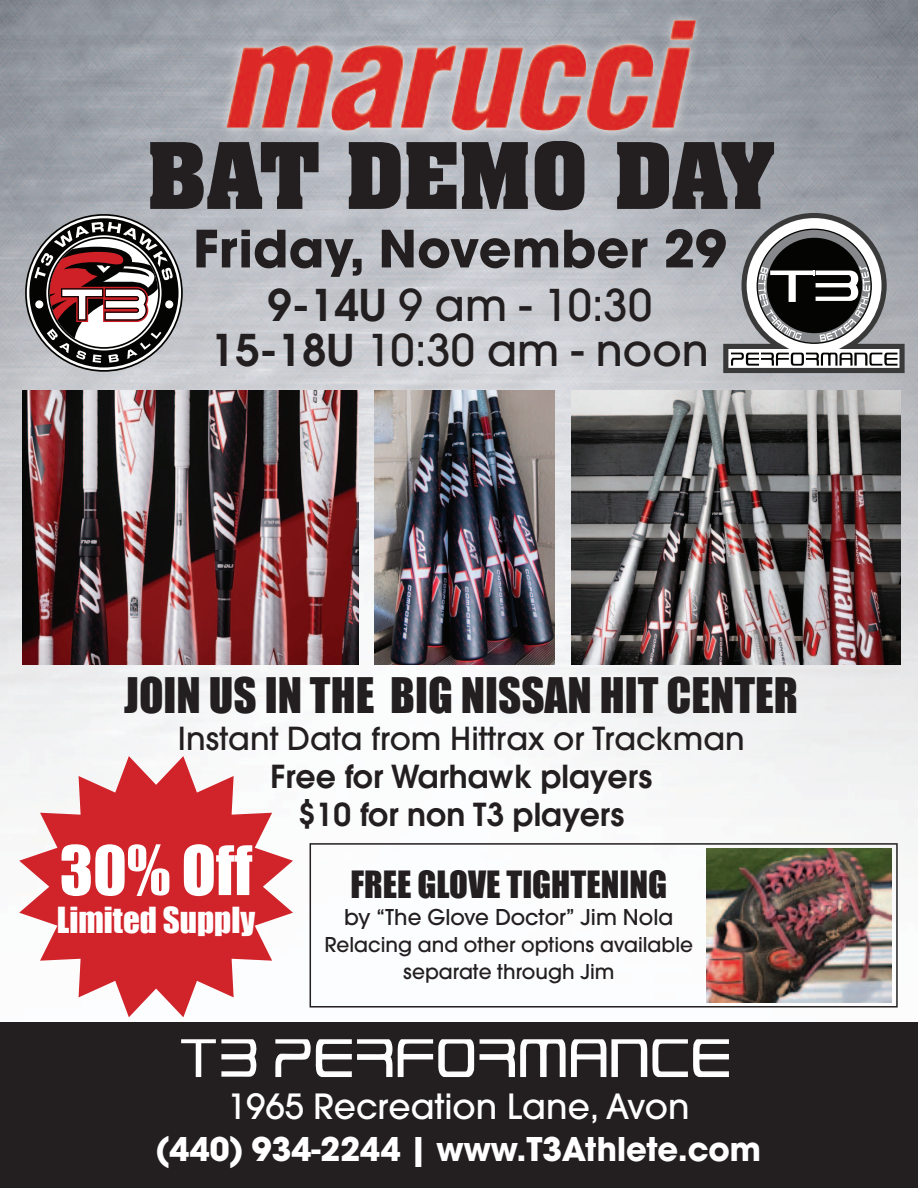
<style>
.page{position:relative;width:918px;height:1188px;background:#fff}
.page>*{position:absolute;margin:0;border:0;box-sizing:border-box;transform-origin:0 0}
.t1{font:700 78px "Aachen";color:#231f20}
.t2{font:63px "Impact";color:#fff}
.t3{font:700 51px "Avant Garde";color:#231f20}
.t4{font:45px "Impact";color:#231f20}
.t5{font:500 43.5px/45px "Avant Garde";color:#231f20;text-align:center}
.t6{font:700 36px "Avant Garde Gothic Itc T";color:#fff}
.t7{font:500 34.5px "Avant Garde";color:#fff}
.t8{font:34.5px "Impact";color:#231f20}
.t9{font:33px "Impact";color:#fff}
.t10{font:600 31.5px/37.8px "Avant Garde";color:#231f20;text-align:center}
.t11{font:500 31.5px "Avant Garde";color:#231f20}
.t12{font:500 24px "Avant Garde Gothic Itc T";color:#231f20}
.t13{font:500 22.5px/27px "Avant Garde Gothic Itc T";color:#231f20;text-align:center}
.s1{font-weight:600}
</style>
<div class="page">
<img style="left:0;top:0;width:918px;height:1018px">
<div style="left:0;top:1022px;width:918px;height:166px;background:#231f20"></div>
<img style="left:480px;top:1039px;width:249px;height:38px">
<img style="left:22px;top:390px;width:336px;height:275px">
<img style="left:572px;top:390px;width:328px;height:275px">
<svg style="left:25px;top:214px;width:158px;height:158px"></svg>
<div style="left:165px;top:300px;width:8px;height:8px;background:#fff;border-radius:50%"></div>
<div style="left:35px;top:300px;width:8px;height:8px;background:#fff;border-radius:50%"></div>
<svg style="left:723px;top:213px;width:182px;height:160px"></svg>
<img style="left:374px;top:390px;width:181px;height:275px">
<svg style="left:19px;top:756px;width:274px;height:261px;fill:#d1232a"></svg>
<img style="left:218px;top:11px;width:487px;height:129px">
<img style="left:227px;top:20px;width:469px;height:112px">
<svg style="left:310px;top:843px;width:588px;height:165px"></svg>
<img style="left:706px;top:848px;width:185px;height:154px">
<h1 class="t1" style="left:147px;top:120px;width:630px">BAT DEMO DAY</h1>
<h3 class="t3" style="left:193px;top:216px;width:535px">Friday, November 29</h3>
<h3 class="t5" style="left:211px;top:283px;width:499px"><span class="s1">9-14U</span> 9 am - 10:30<br><span class="s1">15-18U</span> 10:30 am - noon</h3>
<h3 class="t4" style="left:124px;top:660px;width:676px">JOIN US IN THE BIG NISSAN HIT CENTER</h3>
<h3 class="t11" style="left:178px;top:719px;width:568px">Instant Data from Hittrax or Trackman</h3>
<h3 class="t10" style="left:270px;top:757px;width:383px">Free for Warhawk players $10 for non T3 players</h3>
<h3 class="t8" style="left:350px;top:858px;width:318px">FREE GLOVE TIGHTENING</h3>
<p class="t12" style="left:344px;top:903px;width:331px">by “The Glove Doctor” Jim Nola</p>
<p class="t13" style="left:324px;top:931px;width:370px">Relacing and other options available separate through Jim</p>
<h2 class="t2" style="left:60px;top:821px;width:194px">30% Off</h2>
<h3 class="t9" style="left:57px;top:894px;width:200px">Limited Supply</h3>
<h3 class="t7" style="left:227px;top:1085px;width:464px">1965 Recreation Lane, Avon</h3>
<h3 class="t6" style="left:156px;top:1127px;width:606px">(440) 934-2244 | www.T3Athlete.com</h3>
</div>
